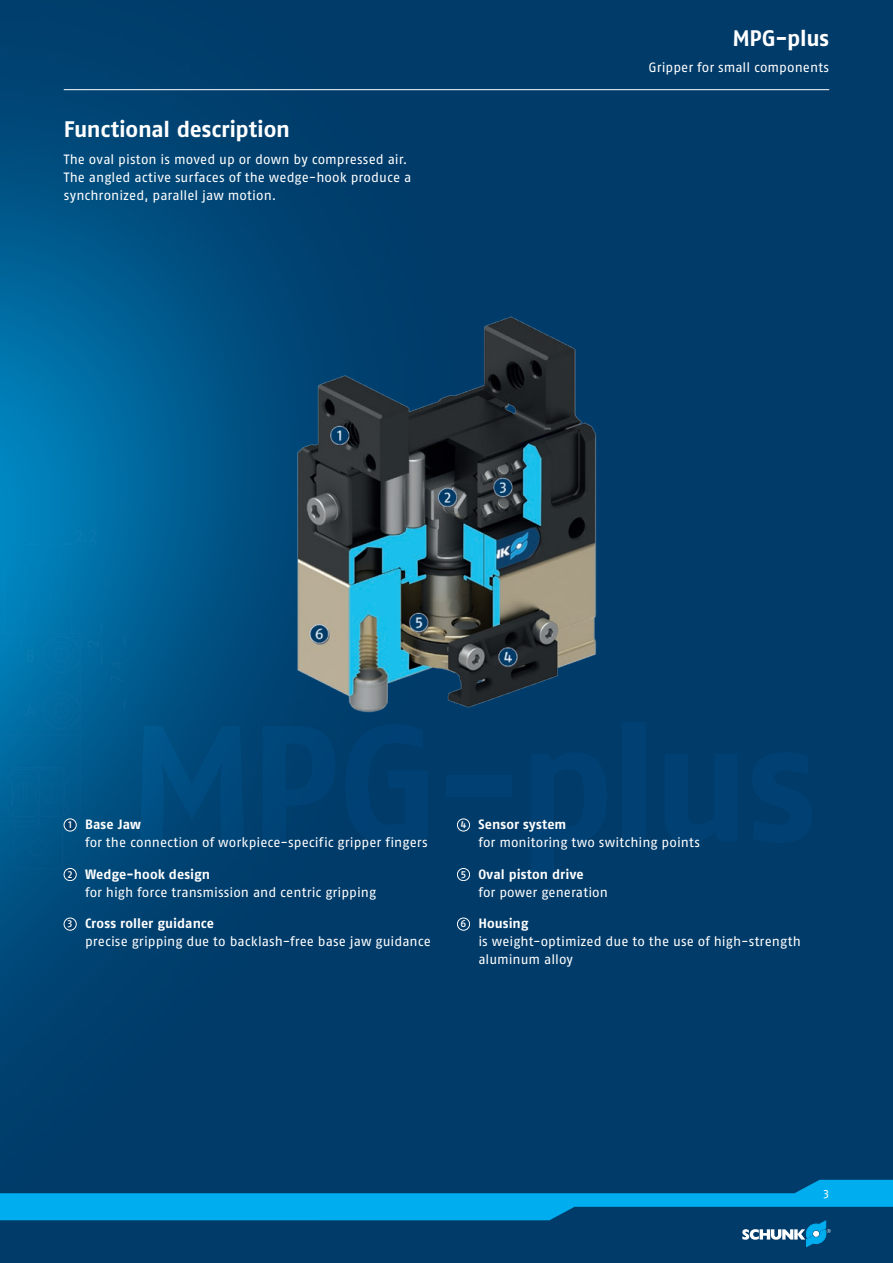
<style>
.page{position:relative;width:893px;height:1263px;background:#fff}
.page>*{position:absolute;margin:0;border:0;box-sizing:border-box;transform-origin:0 0}
.t1{font:700 22.5px "SCHUNK Fago Pro";letter-spacing:-.01em;color:#fff}
.t2{font:13.5px/18px "SCHUNK Fago Pro";letter-spacing:.005em;color:#fff}
.t3{font:12px "SCHUNK Fago Pro";color:#fff}
.s1{font-weight:500;font-size:10.2px}
.s2{font-weight:700}
</style>
<div class="page">
<div style="left:0;top:0;width:893px;height:1195px;background:#003b69"></div>
<img style="left:0;top:80px;width:493px;height:851px">
<div style="left:0;top:1202px;width:893px;height:61px;background:#003b69"></div>
<svg style="left:0;top:1180px;width:893px;height:67px"></svg>
<img style="left:0;top:506px;width:149px;height:525px">
<hr style="left:64px;top:89px;width:765px;height:1px;background:#fff">
<img style="left:149px;top:304px;width:447px;height:430px">
<div style="left:64px;top:819px;width:12px;height:12px;background:#003b69;border-radius:50%"></div>
<div style="left:64px;top:819px;width:13px;height:12px;border:1px solid #fff;border-radius:50%"></div>
<div style="left:64px;top:868px;width:12px;height:13px;background:#003b69;border-radius:50%"></div>
<div style="left:64px;top:868px;width:13px;height:13px;border:1px solid #fff;border-radius:50%"></div>
<div style="left:64px;top:918px;width:12px;height:12px;background:#003b69;border-radius:50%"></div>
<div style="left:64px;top:918px;width:13px;height:12px;border:1px solid #fff;border-radius:50%"></div>
<div style="left:457px;top:819px;width:13px;height:12px;background:#003b69;border-radius:50%"></div>
<div style="left:457px;top:819px;width:13px;height:12px;border:1px solid #fff;border-radius:50%"></div>
<div style="left:457px;top:868px;width:13px;height:13px;background:#003b69;border-radius:50%"></div>
<div style="left:457px;top:868px;width:13px;height:13px;border:1px solid #fff;border-radius:50%"></div>
<div style="left:457px;top:918px;width:13px;height:12px;background:#003b69;border-radius:50%"></div>
<div style="left:457px;top:918px;width:13px;height:12px;border:1px solid #fff;border-radius:50%"></div>
<h1 class="t1" style="left:64px;top:116px;width:228px">Functional description</h1>
<p class="t2" style="left:64px;top:150px;width:349px">The oval piston is moved up or down by compressed air.<br>The angled active surfaces of the wedge-hook produce a synchronized, parallel jaw motion.</p>
<h1 class="t1" style="left:732px;top:24px;width:98px">MPG-plus</h1>
<p class="t2" style="left:648px;top:59px;width:182px">Gripper for small components</p>
<p class="t2" style="left:85px;top:816px;width:344px;text-indent:-17px"><span class="s1">1</span> <span class="s2">Base Jaw<br></span>for the connection of workpiece-specific gripper fingers</p>
<p class="t2" style="left:85px;top:865px;width:293px;text-indent:-17px"><span class="s1">2</span> <span class="s2">Wedge-hook design<br></span>for high force transmission and centric gripping</p>
<p class="t2" style="left:85px;top:915px;width:347px;text-indent:-17px"><span class="s1">3</span> <span class="s2">Cross roller guidance<br></span>precise gripping due to backlash-free base jaw guidance</p>
<p class="t2" style="left:478px;top:816px;width:223px;text-indent:-18px"><span class="s1">4</span> <span class="s2">Sensor system<br></span>for monitoring two switching points</p>
<p class="t2" style="left:478px;top:865px;width:131px;text-indent:-18px"><span class="s1">5</span> <span class="s2">Oval piston drive<br></span>for power generation</p>
<p class="t2" style="left:478px;top:915px;width:324px;text-indent:-18px"><span class="s1">6</span> <span class="s2">Housing<br></span>is weight-optimized due to the use of high-strength aluminum alloy</p>
<p class="t3" style="left:823px;top:1186px;width:7px">3</p>
</div>
